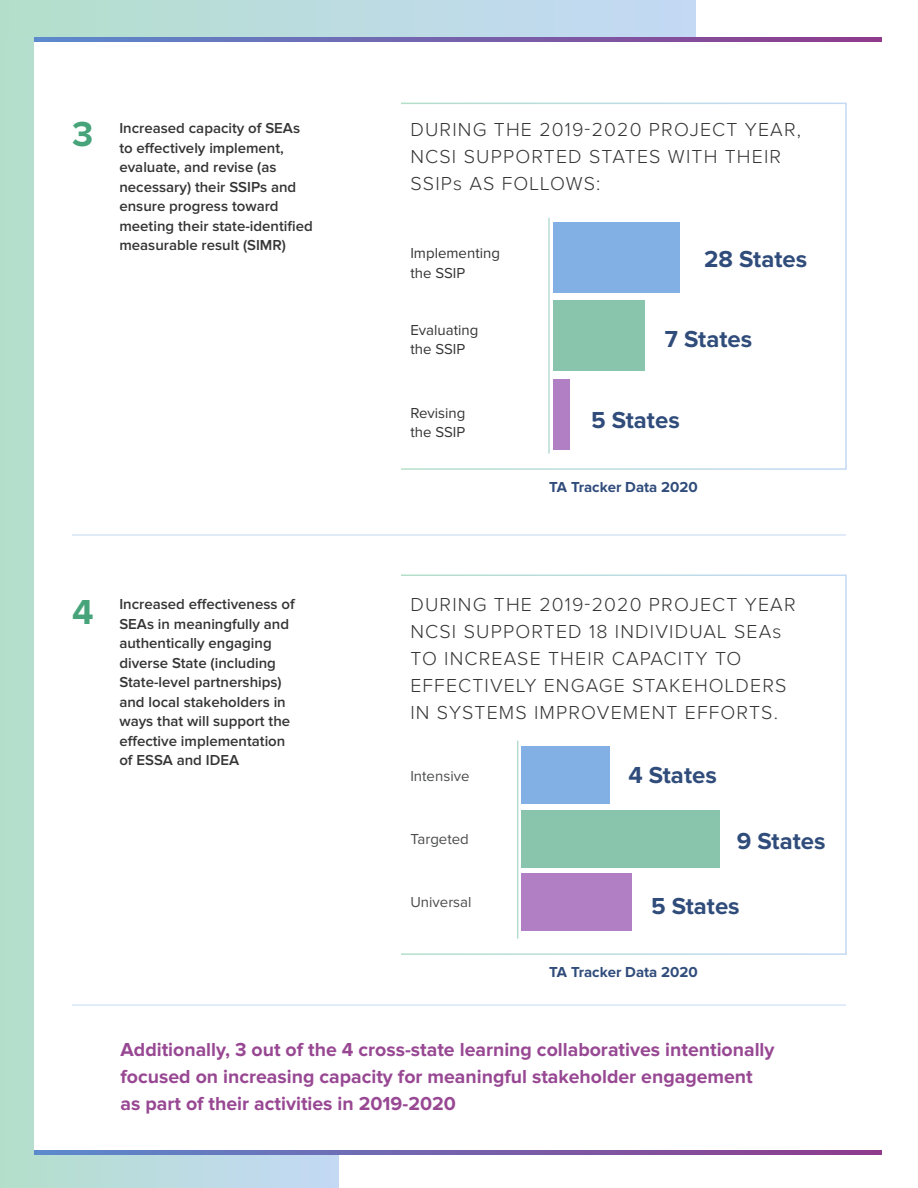
<style>
.page{position:relative;width:918px;height:1188px;background:#fff}
.page>*{position:absolute;margin:0;border:0;box-sizing:border-box;transform-origin:0 0}
.t1{font:700 36px "Proxima Nova";color:#47a47a}
.t2{font:700 24px "Proxima Nova";color:#304c7b}
.t3{font:300 19.5px/27px "Proxima Nova";letter-spacing:.06em;color:#363536}
.t4{font:700 19.5px/27px "Proxima Nova";color:#984893}
.t5{font:600 15px/19.5px "Proxima Nova";color:#363536}
.t6{font:15px/19.5px "Proxima Nova";color:#363536}
.t7{font:700 15px "Proxima Nova";color:#304c7b}
.t8{font:15px "Proxima Nova";color:#4b4c4d}
</style>
<div class="page">
<div style="left:0;top:0;width:339px;height:1188px;background:linear-gradient(to right,#b3dfcb,#c4d9f6)"></div>
<div style="left:34px;top:36px;width:848px;height:1118px;background:#fff"></div>
<div style="left:0;top:0;width:696px;height:37px;background:linear-gradient(to right,#b3dfcb,#c4d9f6)"></div>
<div style="left:554px;top:379px;width:16px;height:71px;background:#b07fc4"></div>
<div style="left:554px;top:301px;width:91px;height:70px;background:#89c5ad"></div>
<div style="left:554px;top:222px;width:126px;height:71px;background:#82b0e4"></div>
<hr style="left:72px;top:535px;width:774px;height:1px;background:#c3d9f4">
<hr style="left:72px;top:1005px;width:774px;height:1px;background:#c3d9f4">
<div style="left:522px;top:874px;width:110px;height:57px;background:#b07fc4"></div>
<div style="left:522px;top:810px;width:198px;height:57px;background:#89c5ad"></div>
<div style="left:522px;top:746px;width:88px;height:58px;background:#82b0e4"></div>
<div style="left:400px;top:103px;width:447px;height:367px;border:2px solid #fff"></div>
<div style="left:400px;top:574px;width:447px;height:381px;border:2px solid #fff"></div>
<svg style="left:34px;top:37px;width:848px;height:5px;background:#7562ac"></svg>
<svg style="left:34px;top:1150px;width:848px;height:5px;background:#7562ac"></svg>
<p class="t1" style="left:72px;top:113px;width:23px">3</p>
<p class="t5" style="left:119px;top:119px;width:195px">Increased capacity of SEAs to effectively implement, evaluate, and revise (as necessary) their SSIPs and ensure progress toward meeting their state-identified measurable result (SIMR)</p>
<p class="t3" style="left:410px;top:117px;width:392px">DURING THE 2019-2020 PROJECT YEAR,<br>NCSI SUPPORTED STATES WITH THEIR<br>SSIPs AS FOLLOWS:</p>
<p class="t2" style="left:704px;top:245px;width:105px">28 States</p>
<p class="t6" style="left:410px;top:244px;width:91px">Implementing the SSIP</p>
<p class="t6" style="left:410px;top:320px;width:69px">Evaluating the SSIP</p>
<p class="t6" style="left:410px;top:403px;width:57px">Revising the SSIP</p>
<p class="t2" style="left:665px;top:326px;width:89px">7 States</p>
<p class="t2" style="left:591px;top:407px;width:90px">5 States</p>
<p class="t7" style="left:549px;top:479px;width:150px">TA Tracker Data 2020</p>
<p class="t1" style="left:72px;top:592px;width:23px">4</p>
<p class="t5" style="left:119px;top:595px;width:177px">Increased effectiveness of<br>SEAs in meaningfully and authentically engaging diverse State (including<br>State-level partnerships) and local stakeholders in ways that will support the effective implementation of ESSA and IDEA</p>
<p class="t3" style="left:410px;top:592px;width:387px">DURING THE 2019-2020 PROJECT YEAR NCSI SUPPORTED 18 INDIVIDUAL SEAs TO INCREASE THEIR CAPACITY TO EFFECTIVELY ENGAGE STAKEHOLDERS IN SYSTEMS IMPROVEMENT EFFORTS.</p>
<p class="t2" style="left:628px;top:761px;width:90px">4 States</p>
<p class="t8" style="left:410px;top:767px;width:61px">Intensive</p>
<p class="t8" style="left:410px;top:831px;width:60px">Targeted</p>
<p class="t8" style="left:410px;top:894px;width:63px">Universal</p>
<p class="t2" style="left:737px;top:827px;width:90px">9 States</p>
<p class="t2" style="left:651px;top:892px;width:90px">5 States</p>
<p class="t7" style="left:549px;top:963px;width:150px">TA Tracker Data 2020</p>
<p class="t4" style="left:121px;top:1036px;width:655px">Additionally, 3 out of the 4 cross-state learning collaboratives intentionally focused on increasing capacity for meaningful stakeholder engagement as part of their activities in 2019-2020</p>
</div>
